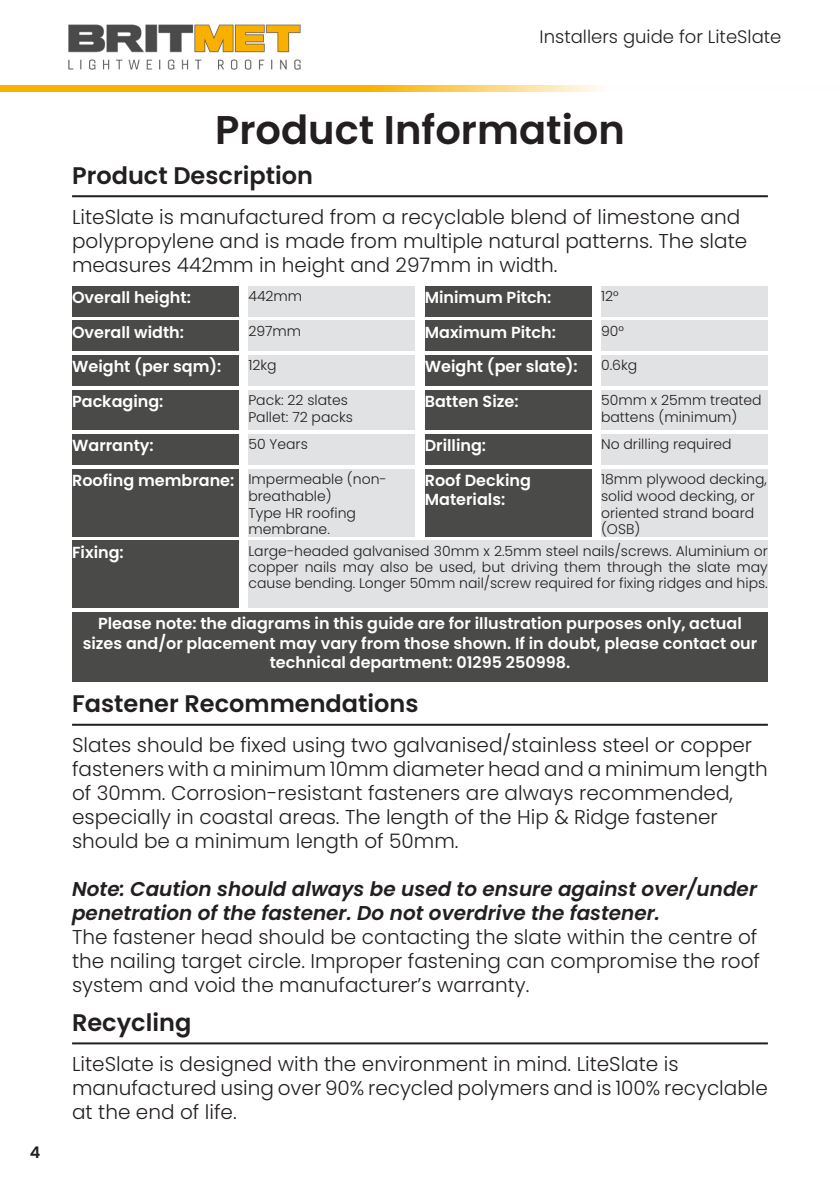
<style>
.page{position:relative;width:840px;height:1191px;background:#fff}
.page>*{position:absolute;margin:0;border:0;box-sizing:border-box;transform-origin:0 0}
.t1{font:600 40px "Poppins";color:#231f20}
.t2{font:600 24px "Poppins";color:#231f20}
.t3{font:300 20px "Poppins";color:#231f20}
.t4{font:italic 600 20px "Poppins";color:#231f20}
.t5{font:300 18px "Poppins";color:#231f20}
.t6{font:600 16px/19.2px "Poppins";color:#fff}
.t7{font:600 16px "Poppins";color:#231f20}
.t8{font:300 14px/16.8px "Poppins";color:#231f20}
</style>
<div class="page">
<svg style="left:0;top:85px;width:601px;height:6px;background:#fac43c"></svg>
<img style="left:51px;top:24px;width:267px;height:64px">
<div style="left:424px;top:469px;width:167px;height:67px;background:#4a4a49"></div>
<div style="left:424px;top:286px;width:167px;height:30px;background:#4a4a49"></div>
<div style="left:424px;top:321px;width:167px;height:30px;background:#4a4a49"></div>
<div style="left:424px;top:390px;width:167px;height:40px;background:#4a4a49"></div>
<div style="left:72px;top:434px;width:167px;height:31px;background:#4a4a49"></div>
<div style="left:72px;top:356px;width:167px;height:30px;background:#4a4a49"></div>
<div style="left:424px;top:434px;width:167px;height:31px;background:#4a4a49"></div>
<div style="left:72px;top:390px;width:167px;height:40px;background:#4a4a49"></div>
<div style="left:72px;top:469px;width:167px;height:67px;background:#4a4a49"></div>
<div style="left:248px;top:434px;width:167px;height:31px;background:#e1e2e4"></div>
<div style="left:248px;top:356px;width:167px;height:30px;background:#e1e2e4"></div>
<div style="left:600px;top:434px;width:167px;height:31px;background:#e1e2e4"></div>
<div style="left:248px;top:390px;width:167px;height:40px;background:#e1e2e4"></div>
<div style="left:248px;top:469px;width:167px;height:67px;background:#e1e2e4"></div>
<div style="left:600px;top:469px;width:167px;height:67px;background:#e1e2e4"></div>
<div style="left:600px;top:286px;width:167px;height:30px;background:#e1e2e4"></div>
<div style="left:600px;top:321px;width:167px;height:30px;background:#e1e2e4"></div>
<div style="left:600px;top:390px;width:167px;height:40px;background:#e1e2e4"></div>
<div style="left:424px;top:356px;width:167px;height:30px;background:#4a4a49"></div>
<div style="left:600px;top:356px;width:167px;height:30px;background:#e1e2e4"></div>
<div style="left:72px;top:321px;width:167px;height:30px;background:#4a4a49"></div>
<div style="left:248px;top:321px;width:167px;height:30px;background:#e1e2e4"></div>
<div style="left:72px;top:286px;width:167px;height:30px;background:#4a4a49"></div>
<div style="left:248px;top:286px;width:167px;height:30px;background:#e1e2e4"></div>
<div style="left:72px;top:541px;width:167px;height:67px;background:#4a4a49"></div>
<div style="left:248px;top:541px;width:519px;height:67px;background:#e1e2e4"></div>
<div style="left:72px;top:612px;width:695px;height:70px;background:#4a4a49"></div>
<hr style="left:72px;top:195px;width:695px;height:2px;background:#231f20">
<hr style="left:72px;top:723px;width:695px;height:2px;background:#231f20">
<hr style="left:72px;top:1042px;width:695px;height:2px;background:#231f20">
<p class="t7" style="left:30px;top:1143px;width:12px">4</p>
<p class="t5" style="left:539px;top:26px;width:243px">Installers guide for LiteSlate</p>
<p class="t1" style="left:215px;top:107px;width:411px">Product Information</p>
<p class="t2" style="left:72px;top:162px;width:242px">Product Description</p>
<p class="t3" style="left:72px;top:205px;width:669px">LiteSlate is manufactured from a recyclable blend of limestone and</p>
<p class="t3" style="left:72px;top:229px;width:676px">polypropylene and is made from multiple natural patterns. The slate</p>
<p class="t3" style="left:72px;top:253px;width:486px">measures 442mm in height and 297mm in width.</p>
<p class="t6" style="left:72px;top:288px;width:120px">Overall height:</p>
<p class="t8" style="left:248px;top:287px;width:55px">442mm</p>
<p class="t6" style="left:72px;top:322px;width:113px">Overall width:</p>
<p class="t8" style="left:248px;top:322px;width:54px">297mm</p>
<p class="t6" style="left:424px;top:288px;width:128px">Minimum Pitch:</p>
<p class="t6" style="left:424px;top:322px;width:133px">Maximum Pitch:</p>
<p class="t8" style="left:600px;top:287px;width:19px">12°</p>
<p class="t8" style="left:600px;top:322px;width:24px">90°</p>
<p class="t6" style="left:72px;top:357px;width:151px">Weight (per sqm):</p>
<p class="t8" style="left:248px;top:357px;width:30px">12kg</p>
<p class="t6" style="left:424px;top:357px;width:154px">Weight (per slate):</p>
<p class="t8" style="left:600px;top:357px;width:38px">0.6kg</p>
<p class="t6" style="left:72px;top:392px;width:93px">Packaging:</p>
<p class="t8" style="left:248px;top:392px;width:101px">Pack: 22 slates</p>
<p class="t8" style="left:248px;top:409px;width:106px">Pallet: 72 packs</p>
<p class="t6" style="left:424px;top:392px;width:95px">Batten Size:</p>
<p class="t8" style="left:600px;top:392px;width:162px">50mm x 25mm treated battens (minimum)</p>
<p class="t6" style="left:72px;top:436px;width:83px">Warranty:</p>
<p class="t8" style="left:248px;top:436px;width:61px">50 Years</p>
<p class="t6" style="left:424px;top:436px;width:63px">Drilling:</p>
<p class="t8" style="left:600px;top:436px;width:132px">No drilling required</p>
<p class="t6" style="left:72px;top:471px;width:164px">Roofing membrane:</p>
<p class="t8" style="left:248px;top:471px;width:140px">Impermeable (non&shy;breathable)</p>
<p class="t8" style="left:248px;top:504px;width:109px">Type HR roofing membrane.</p>
<p class="t6" style="left:424px;top:471px;width:108px">Roof Decking<br>Materials:</p>
<p class="t8" style="left:600px;top:471px;width:167px">18mm plywood decking, solid wood decking, or oriented strand board (OSB)</p>
<p class="t6" style="left:72px;top:542px;width:53px">Fixing:</p>
<p class="t8" style="left:248px;top:543px;width:520px;line-height:16px;text-align:justify">Large-headed galvanised 30mm x 2.5mm steel nails/screws. Aluminium or copper nails may also be used, but driving them through the slate may cause bending. Longer 50mm nail/screw required for fixing ridges and hips.</p>
<p class="t6" style="left:98px;top:614px;width:645px">Please note: the diagrams in this guide are for illustration purposes only, actual</p>
<p class="t6" style="left:83px;top:633px;width:675px">sizes and/or placement may vary from those shown. If in doubt, please contact our</p>
<p class="t6" style="left:269px;top:652px;width:302px">technical department: 01295 250998.</p>
<p class="t2" style="left:72px;top:690px;width:347px">Fastener Recommendations</p>
<p class="t3" style="left:72px;top:733px;width:681px">Slates should be fixed using two galvanised/stainless steel or copper</p>
<p class="t3" style="left:72px;top:757px;width:696px">fasteners with a minimum 10mm diameter head and a minimum length</p>
<p class="t3" style="left:72px;top:781px;width:662px">of 30mm. Corrosion-resistant fasteners are always recommended,</p>
<p class="t3" style="left:72px;top:805px;width:646px">especially in coastal areas. The length of the Hip &amp; Ridge fastener</p>
<p class="t3" style="left:72px;top:829px;width:388px">should be a minimum length of 50mm.</p>
<p class="t4" style="left:72px;top:877px;width:686px">Note: Caution should always be used to ensure against over/under</p>
<p class="t4" style="left:72px;top:901px;width:589px">penetration of the fastener. Do not overdrive the fastener.</p>
<p class="t3" style="left:72px;top:925px;width:686px">The fastener head should be contacting the slate within the centre of</p>
<p class="t3" style="left:72px;top:949px;width:689px">the nailing target circle. Improper fastening can compromise the roof</p>
<p class="t3" style="left:72px;top:973px;width:458px">system and void the manufacturer’s warranty.</p>
<p class="t2" style="left:72px;top:1008px;width:121px">Recycling</p>
<p class="t3" style="left:72px;top:1052px;width:607px">LiteSlate is designed with the environment in mind. LiteSlate is</p>
<p class="t3" style="left:72px;top:1076px;width:697px">manufactured using over 90% recycled polymers and is 100% recyclable</p>
<p class="t3" style="left:72px;top:1100px;width:166px">at the end of life.</p>
</div>
